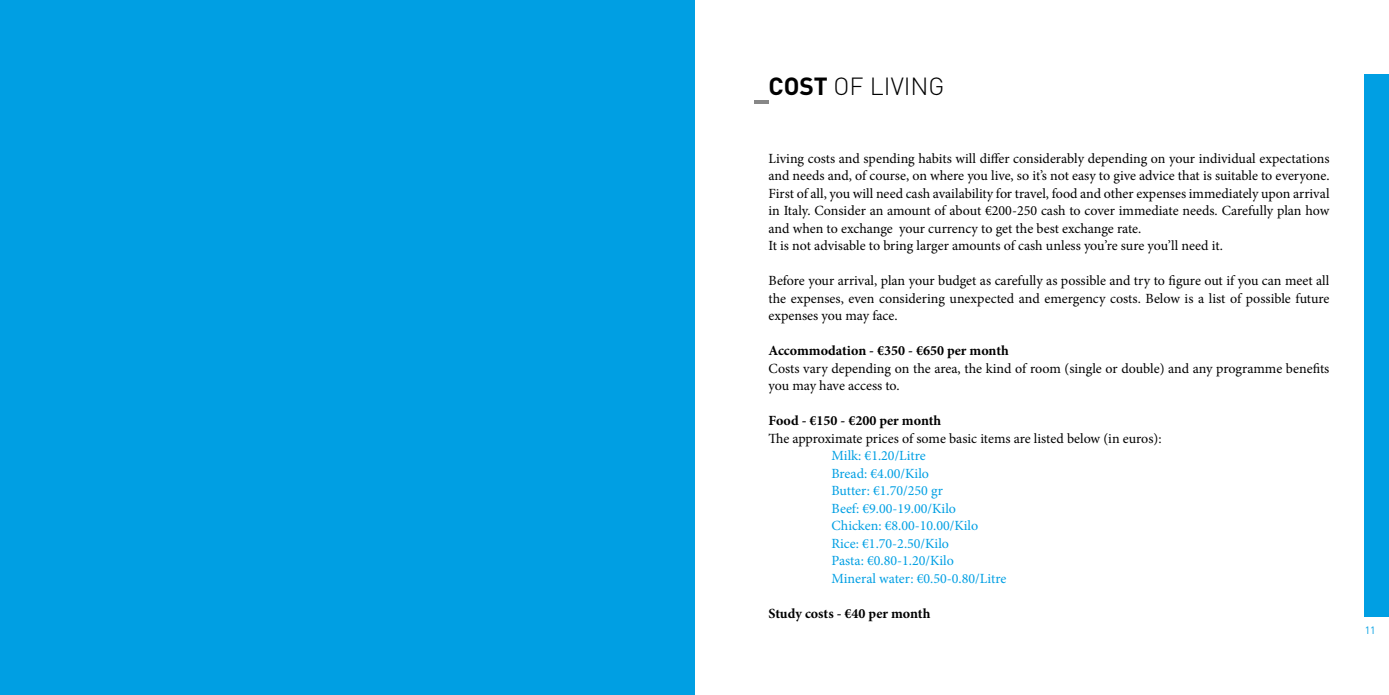
<style>
.page{position:relative;width:1389px;height:695px;background:#fff}
.page>*{position:absolute;margin:0;border:0;box-sizing:border-box;transform-origin:0 0}
.t1{font:300 24.5px "DIN";color:#000}
.t2{font:700 24.5px "DIN";color:#000}
.t3{font:14px/17.5px "Minion Pro";letter-spacing:-.005em;color:#000}
.t4{font:14px/17.5px "Minion Pro";color:#009fe3}
.t5{font:700 14px "Minion Pro";color:#000}
.t6{font:10.5px "DIN";color:#009fe3}
</style>
<div class="page">
<div style="left:1365px;top:74px;width:24px;height:543px;background:#009fe3"></div>
<hr style="left:754px;top:100px;width:14px;height:4px;background:#878787">
<div style="left:0;top:0;width:694px;height:694px;background:#009fe3"></div>
<h1 class="t2" style="left:768px;top:70px;width:31px">COST</h1>
<h1 class="t1" style="left:834px;top:71px;width:63px">OF LIVING</h1>
<p class="t3" style="left:768px;top:149px;width:563px">Living costs and spending habits will differ considerably depending on your individual expectations and needs and, of course, on where you live, so it’s not easy to give advice that is suitable to everyone.<br>First of all, you will need cash availability for travel, food and other expenses immediately upon arrival in Italy. Consider an amount of about €200-250 cash to cover immediate needs. Carefully plan how and when to exchange your currency to get the best exchange rate.<br>It is not advisable to bring larger amounts of cash unless you’re sure you’ll need it.</p>
<p class="t3" style="left:768px;top:272px;width:563px;text-align:justify">Before your arrival, plan your budget as carefully as possible and try to figure out if you can meet all the expenses, even considering unexpected and emergency costs. Below is a list of possible future expenses you may face.</p>
<p class="t5" style="left:768px;top:341px;width:242px">Accommodation - €350 - €650 per month</p>
<p class="t3" style="left:768px;top:359px;width:562px">Costs vary depending on the area, the kind of room (single or double) and any programme benefits you may have access to.</p>
<p class="t5" style="left:768px;top:411px;width:174px">Food - €150 - €200 per month</p>
<p class="t3" style="left:768px;top:429px;width:395px">The approximate prices of some basic items are listed below (in euros):</p>
<p class="t4" style="left:831px;top:447px;width:176px">Milk: €1.20/Litre<br>Bread: €4.00/Kilo<br>Butter: €1.70/250 gr<br>Beef: €9.00-19.00/Kilo<br>Chicken: €8.00-10.00/Kilo<br>Rice: €1.70-2.50/Kilo<br>Pasta: €0.80-1.20/Kilo<br>Mineral water: €0.50-0.80/Litre</p>
<p class="t5" style="left:768px;top:603px;width:163px">Study costs - €40 per month</p>
<p class="t6" style="left:1365px;top:623px;width:12px">11</p>
</div>
